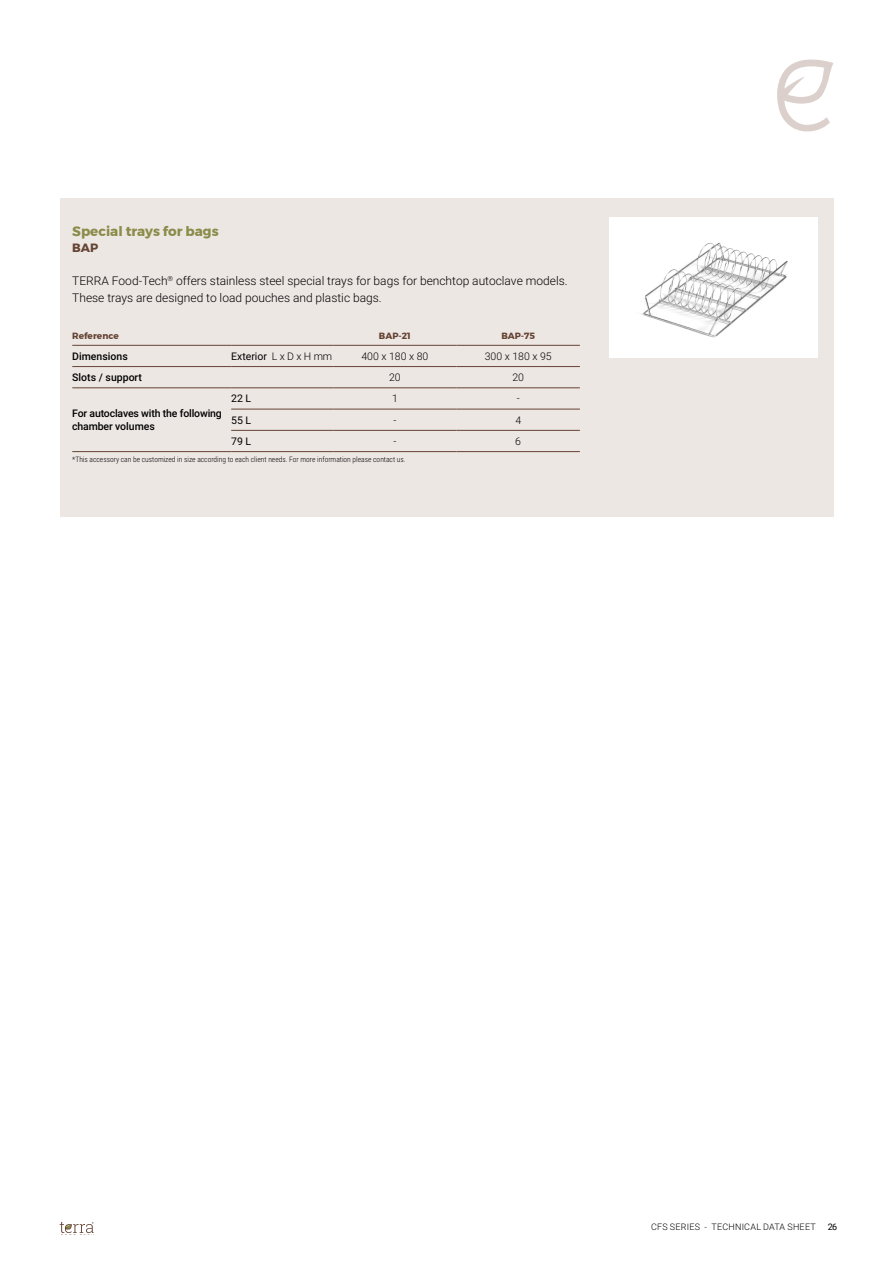
<style>
.page{position:relative;width:893px;height:1263px;background:#fff}
.page>*{position:absolute;margin:0;border:0;box-sizing:border-box;transform-origin:0 0}
.t1{font:700 13.5px "Montserrat";color:#8a8c4a}
.t2{font:300 12px/16.5px "Roboto";color:#000}
.t3{font:700 12px "Montserrat";color:#644333}
.t4{font:500 10.5px/12.6px "Roboto";letter-spacing:-.015em;color:#000}
.t5{font:300 10.5px "Roboto";color:#000}
.t6{font:10.5px "Roboto";color:#000}
.t7{font:300 9px "Roboto";letter-spacing:.025em;color:#000}
.t8{font:700 9px "Montserrat";color:#644333}
.t9{font:9px "Roboto";color:#000}
.t10{font:300 7.5px "Roboto Condensed";color:#000}
.s1{font-weight:300}
</style>
<div class="page">
<svg style="left:777px;top:59px;width:56px;height:73px"></svg>
<svg style="left:60px;top:1222px;width:34px;height:11px"></svg>
<div style="left:60px;top:198px;width:773px;height:318px;background:#ede7e4"></div>
<hr style="left:72px;top:345px;width:159px;height:1px;background:#644333">
<hr style="left:231px;top:345px;width:102px;height:1px;background:#644333">
<hr style="left:333px;top:345px;width:124px;height:1px;background:#644333">
<hr style="left:457px;top:345px;width:123px;height:1px;background:#644333">
<hr style="left:72px;top:366px;width:159px;height:1px;background:#644333">
<hr style="left:231px;top:366px;width:102px;height:1px;background:#644333">
<hr style="left:333px;top:366px;width:124px;height:1px;background:#644333">
<hr style="left:457px;top:366px;width:123px;height:1px;background:#644333">
<hr style="left:72px;top:388px;width:159px;height:1px;background:#644333">
<hr style="left:72px;top:451px;width:159px;height:1px;background:#644333">
<hr style="left:231px;top:388px;width:102px;height:1px;background:#644333">
<hr style="left:333px;top:388px;width:124px;height:1px;background:#644333">
<hr style="left:457px;top:388px;width:123px;height:1px;background:#644333">
<hr style="left:231px;top:409px;width:102px;height:1px;background:#644333">
<hr style="left:333px;top:409px;width:124px;height:1px;background:#644333">
<hr style="left:457px;top:409px;width:123px;height:1px;background:#644333">
<hr style="left:231px;top:430px;width:102px;height:1px;background:#644333">
<hr style="left:333px;top:430px;width:124px;height:1px;background:#644333">
<hr style="left:457px;top:430px;width:123px;height:1px;background:#644333">
<hr style="left:231px;top:451px;width:102px;height:1px;background:#644333">
<hr style="left:333px;top:451px;width:124px;height:1px;background:#644333">
<hr style="left:457px;top:451px;width:123px;height:1px;background:#644333">
<div style="left:610px;top:217px;width:208px;height:141px;background:#fff"></div>
<img style="left:641px;top:243px;width:147px;height:95px">
<p class="t1" style="left:72px;top:220px;width:148px">Special trays for bags</p>
<p class="t3" style="left:72px;top:238px;width:28px">BAP</p>
<p class="t2" style="left:72px;top:272px;width:497px">TERRA Food-Tech<sup>®</sup> offers stainless steel special trays for bags for benchtop autoclave models.<br>These trays are designed to load pouches and plastic bags.</p>
<p class="t8" style="left:72px;top:328px;width:48px">Reference</p>
<p class="t8" style="left:379px;top:328px;width:33px">BAP-21</p>
<p class="t8" style="left:501px;top:328px;width:35px">BAP-75</p>
<p class="t4" style="left:72px;top:349px;width:57px">Dimensions</p>
<p class="t6" style="left:231px;top:349px;width:102px">Exterior <span class="s1">L x D x H mm</span></p>
<p class="t5" style="left:361px;top:349px;width:68px">400 x 180 x 80</p>
<p class="t5" style="left:485px;top:349px;width:68px">300 x 180 x 95</p>
<p class="t4" style="left:72px;top:371px;width:71px">Slots / support</p>
<p class="t5" style="left:389px;top:370px;width:13px">20</p>
<p class="t5" style="left:512px;top:370px;width:13px">20</p>
<p class="t4" style="left:72px;top:407px;width:151px">For autoclaves with the following chamber volumes</p>
<p class="t6" style="left:231px;top:391px;width:22px">22 L</p>
<p class="t5" style="left:392px;top:391px;width:7px">1</p>
<p class="t5" style="left:517px;top:391px;width:5px">-</p>
<p class="t6" style="left:231px;top:413px;width:22px">55 L</p>
<p class="t5" style="left:393px;top:413px;width:5px">-</p>
<p class="t5" style="left:515px;top:413px;width:7px">4</p>
<p class="t6" style="left:231px;top:434px;width:22px">79 L</p>
<p class="t5" style="left:393px;top:434px;width:5px">-</p>
<p class="t5" style="left:515px;top:434px;width:7px">6</p>
<p class="t10" style="left:72px;top:454px;width:335px">*This accessory can be customized in size according to each client needs. For more information please contact us.</p>
<p class="t7" style="left:651px;top:1220px;width:166px">CFS SERIES - TECHNICAL DATA SHEET</p>
<p class="t9" style="left:828px;top:1220px;width:11px">26</p>
</div>
